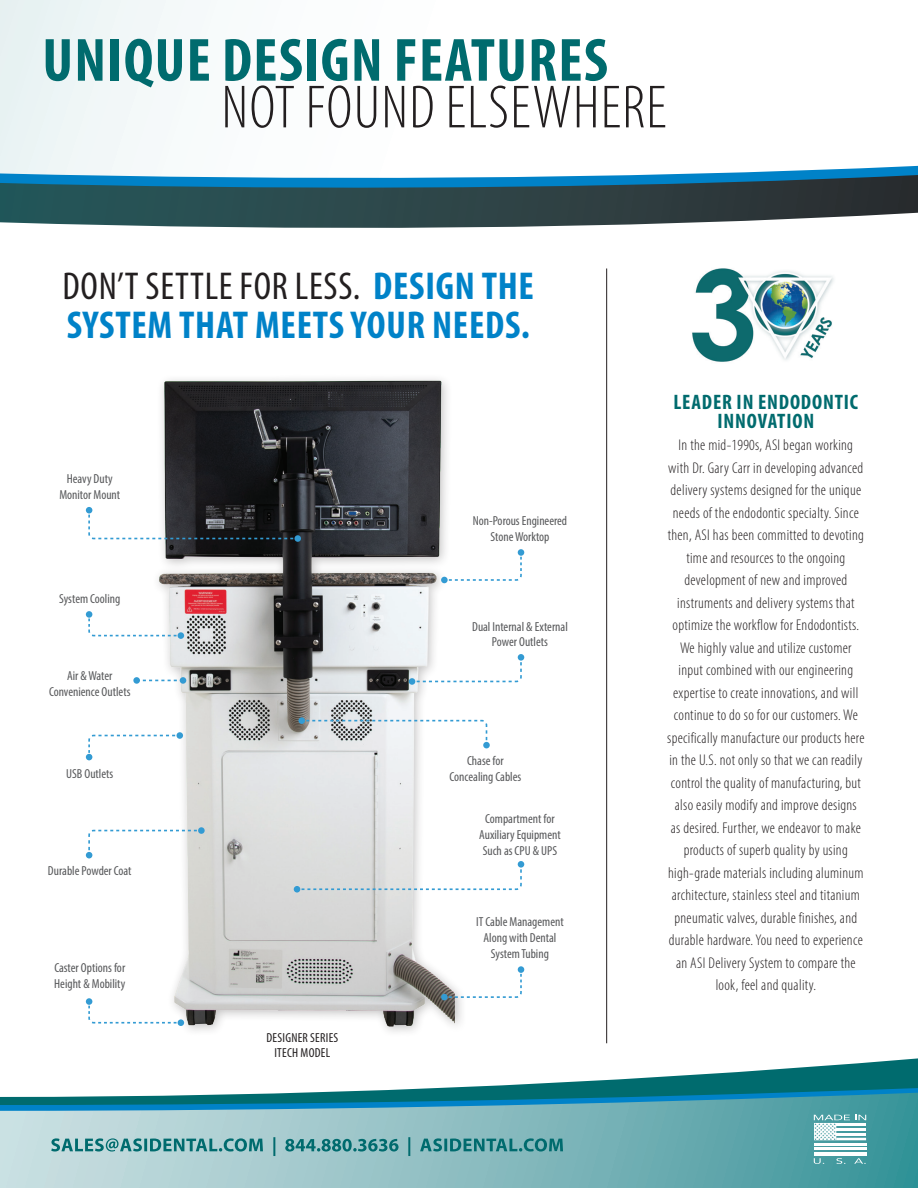
<style>
.page{position:relative;width:918px;height:1188px;background:#fff}
.page>*{position:absolute;margin:0;border:0;box-sizing:border-box;transform-origin:0 0}
.t1{font:700 condensed 61.5px/46.7px "Myriad Pro";letter-spacing:.02em;color:#006b6e}
.t2{font:700 condensed 39px/38.8px "Myriad Pro";letter-spacing:.02em;color:#0082c8}
.t3{font:700 condensed 21px/19px "Myriad Pro";letter-spacing:.04em;color:#006b6e;text-align:center}
.t4{font:300 condensed 15.6px/22.5px "Myriad Pro";letter-spacing:.02em;color:#231f20;text-align:center}
.t5{font:condensed 13.05px/15.8px "Myriad Pro";color:#57585a;text-align:center}
.t6{font:condensed 13.05px/15px "Myriad Pro";letter-spacing:.02em;color:#231f20;text-align:center}
.s1{font-weight:300;color:#231f20}
.s2{font-weight:400;color:#231f20}
</style>
<div class="page">
<svg style="left:0;top:181px;width:917px;height:47px;background:#395860"></svg>
<svg style="left:0;top:0;width:917px;height:181px"></svg>
<img style="left:917px;top:165px;width:1px;height:48px">
<svg style="left:292px;top:1023px;width:626px;height:70px"></svg>
<svg style="left:0;top:1093px;width:918px;height:95px;background:#74b1b9"></svg>
<svg style="left:51px;top:1137px;width:512px;height:19px;background:#72adb0"></svg>
<svg style="left:814px;top:1158px;width:10px;height:6px"></svg>
<svg style="left:836px;top:1158px;width:9px;height:6px"></svg>
<svg style="left:854px;top:1158px;width:12px;height:6px"></svg>
<svg style="left:814px;top:1115px;width:52px;height:25px"></svg>
<hr style="left:814px;top:1153px;width:52px;height:2px;background:#fff">
<hr style="left:814px;top:1143px;width:52px;height:2px;background:#fff">
<hr style="left:814px;top:1148px;width:52px;height:2px;background:#fff">
<hr style="left:606px;top:268px;width:1px;height:775px;background:#231f20">
<div style="left:152px;top:374px;width:315px;height:664px;background:#fff"></div>
<img style="left:138px;top:379px;width:317px;height:670px">
<svg style="left:86px;top:507px;width:213px;height:33px"></svg>
<div style="left:294px;top:535px;width:7px;height:7px;background:#339bd3;border-radius:50%"></div>
<svg style="left:86px;top:829px;width:117px;height:29px"></svg>
<div style="left:198px;top:827px;width:7px;height:7px;background:#339bd3;border-radius:50%"></div>
<svg style="left:140px;top:680px;width:40px;height:1px"></svg>
<div style="left:133px;top:677px;width:7px;height:7px;background:#339bd3;border-radius:50%"></div>
<div style="left:180px;top:677px;width:6px;height:7px;background:#339bd3;border-radius:50%"></div>
<svg style="left:88px;top:1000px;width:95px;height:24px"></svg>
<div style="left:86px;top:998px;width:6px;height:7px;background:#339bd3;border-radius:50%"></div>
<div style="left:178px;top:1019px;width:6px;height:7px;background:#339bd3;border-radius:50%"></div>
<svg style="left:300px;top:719px;width:188px;height:28px"></svg>
<div style="left:483px;top:742px;width:7px;height:6px;background:#339bd3;border-radius:50%"></div>
<div style="left:298px;top:717px;width:7px;height:7px;background:#339bd3;border-radius:50%"></div>
<svg style="left:295px;top:863px;width:227px;height:28px"></svg>
<div style="left:518px;top:861px;width:6px;height:7px;background:#339bd3;border-radius:50%"></div>
<div style="left:294px;top:886px;width:6px;height:7px;background:#339bd3;border-radius:50%"></div>
<svg style="left:443px;top:551px;width:79px;height:31px"></svg>
<div style="left:518px;top:549px;width:6px;height:7px;background:#339bd3;border-radius:50%"></div>
<div style="left:441px;top:577px;width:7px;height:6px;background:#339bd3;border-radius:50%"></div>
<svg style="left:410px;top:656px;width:112px;height:27px"></svg>
<div style="left:518px;top:654px;width:6px;height:7px;background:#339bd3;border-radius:50%"></div>
<div style="left:409px;top:678px;width:6px;height:7px;background:#339bd3;border-radius:50%"></div>
<svg style="left:443px;top:968px;width:79px;height:31px"></svg>
<div style="left:518px;top:966px;width:6px;height:7px;background:#339bd3;border-radius:50%"></div>
<div style="left:441px;top:994px;width:7px;height:6px;background:#339bd3;border-radius:50%"></div>
<svg style="left:88px;top:613px;width:95px;height:24px"></svg>
<div style="left:86px;top:611px;width:6px;height:7px;background:#339bd3;border-radius:50%"></div>
<div style="left:178px;top:632px;width:6px;height:7px;background:#339bd3;border-radius:50%"></div>
<svg style="left:86px;top:734px;width:95px;height:26px"></svg>
<div style="left:177px;top:732px;width:6px;height:7px;background:#339bd3;border-radius:50%"></div>
<img style="left:692px;top:268px;width:142px;height:94px">
<p class="t1" style="left:221px;top:36px;width:447px;text-indent:-179px">UNIQUE DESIGN FEATURES<br><span class="s1">NOT FOUND ELSEWHERE</span></p>
<p class="t2" style="left:62px;top:266px;width:473px"><span class="s2">DON’T SETTLE FOR LESS.</span> DESIGN THE<br>SYSTEM THAT MEETS YOUR NEEDS.</p>
<p class="t5" style="left:59px;top:471px;width:62px">Heavy Duty<br>Monitor Mount</p>
<p class="t5" style="left:59px;top:590px;width:63px">System Cooling</p>
<p class="t5" style="left:49px;top:668px;width:83px">Air &amp; Water<br>Convenience Outlets</p>
<p class="t5" style="left:66px;top:766px;width:49px">USB Outlets</p>
<p class="t5" style="left:48px;top:863px;width:85px">Durable Powder Coat</p>
<p class="t5" style="left:54px;top:960px;width:72px;text-align:left">Caster Options for<br>Height &amp; Mobility</p>
<p class="t6" style="left:267px;top:1030px;width:73px">DESIGNER SERIES<br>ITECH MODEL</p>
<p class="t5" style="left:473px;top:513px;width:96px">Non-Porous Engineered<br>Stone Worktop</p>
<p class="t5" style="left:472px;top:618px;width:97px">Dual Internal &amp; External<br>Power Outlets</p>
<p class="t5" style="left:450px;top:753px;width:73px">Chase for<br>Concealing Cables</p>
<p class="t5" style="left:479px;top:811px;width:83px">Compartment for<br>Auxiliary Equipment<br>Such as CPU &amp; UPS</p>
<p class="t5" style="left:476px;top:914px;width:89px">IT Cable Management<br>Along with Dental<br>System Tubing</p>
<p class="t3" style="left:673px;top:392px;width:186px">LEADER IN ENDODONTIC<br>INNOVATION</p>
<p class="t4" style="left:667px;top:434px;width:199px">In the mid-1990s, ASI began working with Dr. Gary Carr in developing advanced delivery systems designed for the unique needs of the endodontic specialty. Since then, ASI has been committed to devoting time and resources to the ongoing development of new and improved instruments and delivery systems that optimize the workflow for Endodontists.<br>We highly value and utilize customer input combined with our engineering expertise to create innovations, and will continue to do so for our customers. We specifically manufacture our products here in the U.S. not only so that we can readily control the quality of manufacturing, but also easily modify and improve designs<br>as desired. Further, we endeavor to make products of superb quality by using high-grade materials including aluminum architecture, stainless steel and titanium pneumatic valves, durable finishes, and durable hardware. You need to experience an ASI Delivery System to compare the look, feel and quality.</p>
</div>
